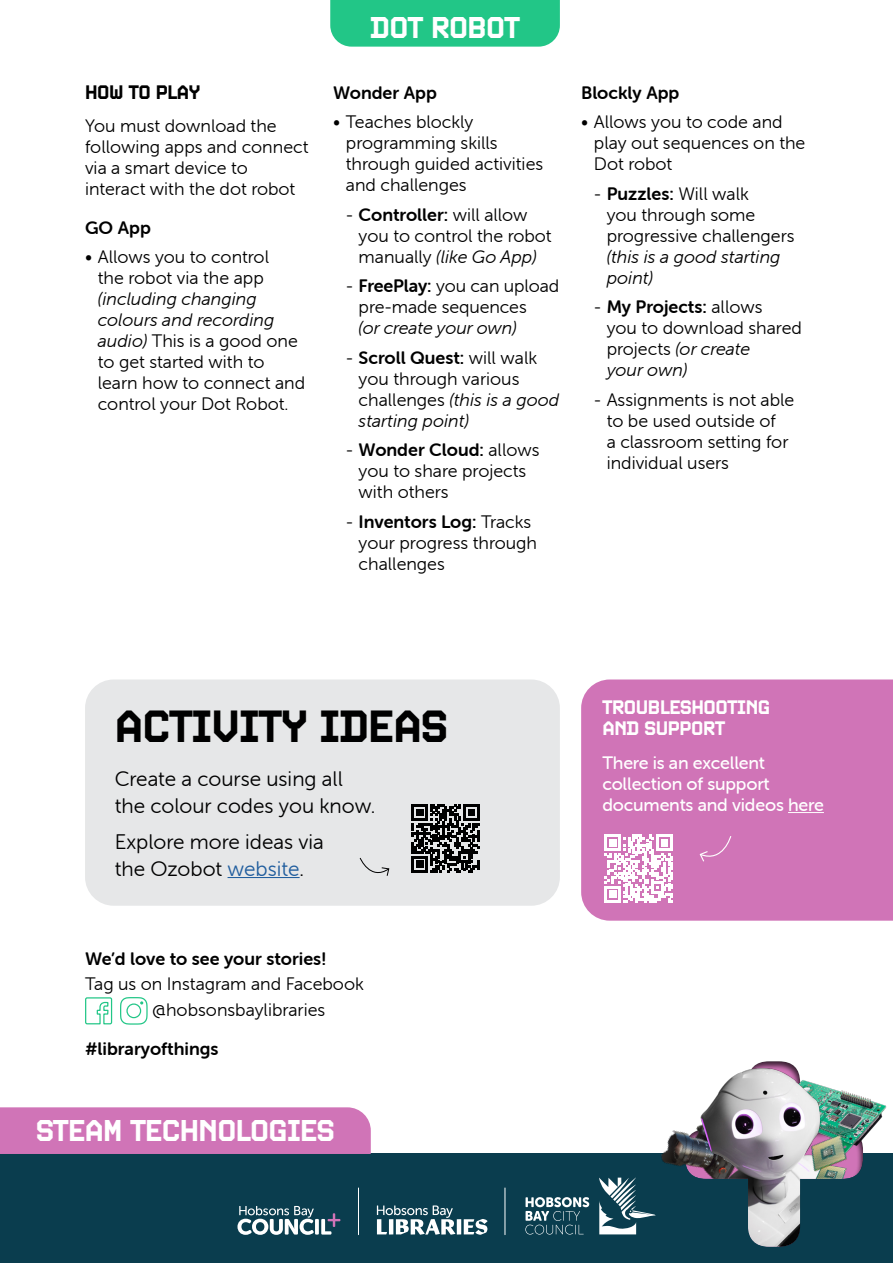
<style>
.page{position:relative;width:893px;height:1263px;background:#fff}
.page>*{position:absolute;margin:0;border:0;box-sizing:border-box;transform-origin:0 0}
.t1{font:700 45px "Video";letter-spacing:-.02em;color:#000}
.t2{font:700 30px "Video";letter-spacing:-.02em;color:#fff}
.t3{font:21px/27px "Museo Sans Rounded 300";color:#000}
.t4{font:700 19.5px/21px "Video";letter-spacing:-.02em;color:#fff}
.t5{font:700 19.5px "Video";letter-spacing:-.02em;color:#000}
.t6{font:18px/21px "Museo Sans Rounded 300";color:#000}
.t7{font:18px "Museo Sans Rounded 700";color:#000}
.t8{font:18px/21px "Museo Sans Rounded 500";letter-spacing:-.01em;color:#fff}
.t9{font:italic 18px/21px "Museo Sans Rounded 300";color:#000}
.s1{font-style:italic}
.s2{font-family:"Museo Sans Rounded 300"}
.s3{font-family:"Museo Sans Rounded 700"}
.s4{color:#215e9e}
</style>
<div class="page">
<div style="left:0;top:1154px;width:893px;height:109px;background:#0a3d4e"></div>
<div style="left:0;top:1107px;width:371px;height:47px;background:#d074b7"></div>
<div style="left:672px;top:1051px;width:204px;height:197px;background:#000;opacity:.7"></div>
<img style="left:650px;top:1087px;width:38px;height:109px">
<img style="left:871px;top:1069px;width:16px;height:94px">
<img style="left:688px;top:1066px;width:183px;height:181px">
<img style="left:799px;top:1125px;width:58px;height:54px">
<div style="left:330px;top:0;width:230px;height:47px;background:#22c687"></div>
<svg style="left:237px;top:1206px;width:103px;height:29px"></svg>
<svg style="left:525px;top:1197px;width:64px;height:37px"></svg>
<svg style="left:599px;top:1177px;width:56px;height:57px"></svg>
<hr style="left:358px;top:1188px;width:1px;height:47px;background:#fff">
<hr style="left:505px;top:1188px;width:1px;height:47px;background:#fff">
<svg style="left:377px;top:1205px;width:78px;height:30px"></svg>
<hr style="left:457px;top:1219px;width:4px;height:15px;background:#fff">
<svg style="left:464px;top:1219px;width:24px;height:16px"></svg>
<div style="left:85px;top:679px;width:475px;height:227px;background:#e6e7e8;border-radius:29px"></div>
<hr style="left:228px;top:877px;width:72px;height:1px;background:#215e9e">
<svg style="left:85px;top:903px;width:63px;height:122px"></svg>
<div style="left:581px;top:679px;width:312px;height:242px;background:#d074b7"></div>
<hr style="left:788px;top:812px;width:36px;height:1px;background:#fff">
<svg style="left:604px;top:834px;width:69px;height:69px"></svg>
<svg style="left:699px;top:835px;width:33px;height:28px"></svg>
<svg style="left:412px;top:804px;width:68px;height:68px"></svg>
<svg style="left:359px;top:857px;width:31px;height:19px"></svg>
<p class="t5" style="left:85px;top:80px;width:117px">HOW TO PLAY</p>
<p class="t6" style="left:85px;top:116px;width:225px">You must download the following apps and connect via a smart device to interact with the dot robot</p>
<p class="t7" style="left:85px;top:217px;width:67px">GO App</p>
<p class="t6" style="left:85px;top:246px;width:185px;text-align:center">• Allows you to control the robot via the app</p>
<p class="t6" style="left:98px;top:288px;width:209px"><span class="s1">(including changing colours and recording audio)</span> This is a good one to get started with to learn how to connect and control your Dot Robot.</p>
<h2 class="t2" style="left:370px;top:9px;width:151px">DOT ROBOT</h2>
<p class="t7" style="left:333px;top:82px;width:105px">Wonder App</p>
<p class="t6" style="left:346px;top:112px;width:199px;text-indent:-13px">• Teaches blockly programming skills through guided activities and challenges</p>
<p class="t7" style="left:346px;top:204px;width:183px"><span class="s2">-</span> Controller: <span class="s2">will allow</span></p>
<p class="t6" style="left:359px;top:225px;width:195px">you to control the robot manually <span class="s1">(like Go App)</span></p>
<p class="t6" style="left:359px;top:276px;width:202px;text-indent:-13px">- <span class="s3">FreePlay:</span> you can upload pre-made sequences</p>
<p class="t9" style="left:359px;top:318px;width:160px">(or create your own)</p>
<p class="t7" style="left:346px;top:347px;width:193px"><span class="s2">-</span> Scroll Quest: <span class="s2">will walk</span></p>
<p class="t6" style="left:359px;top:368px;width:202px">you through various challenges <span class="s1">(this is a good starting point)</span></p>
<p class="t7" style="left:346px;top:440px;width:195px"><span class="s2">-</span> Wonder Cloud: <span class="s2">allows</span></p>
<p class="t6" style="left:359px;top:461px;width:169px">you to share projects with others</p>
<p class="t7" style="left:346px;top:511px;width:187px"><span class="s2">-</span> Inventors Log: <span class="s2">Tracks</span></p>
<p class="t6" style="left:359px;top:532px;width:180px">your progress through challenges</p>
<p class="t7" style="left:581px;top:82px;width:100px">Blockly App</p>
<p class="t6" style="left:594px;top:112px;width:213px;text-indent:-13px">• Allows you to code and play out sequences on the<br>Dot robot</p>
<p class="t6" style="left:607px;top:183px;width:189px;text-indent:-13px">- <span class="s3">Puzzles:</span> Will walk<br>you through some progressive challengers</p>
<p class="t9" style="left:607px;top:246px;width:175px">(this is a good starting point)</p>
<p class="t7" style="left:594px;top:297px;width:170px"><span class="s2">-</span> My Projects: <span class="s2">allows</span></p>
<p class="t6" style="left:607px;top:318px;width:197px">you to download shared projects <span class="s1">(or create<br>your own)</span></p>
<p class="t6" style="left:607px;top:389px;width:189px;text-indent:-13px">- Assignments is not able to be used outside of<br>a classroom setting for individual users</p>
<h1 class="t1" style="left:115px;top:699px;width:334px">ACTIVITY IDEAS</h1>
<p class="t3" style="left:115px;top:766px;width:262px">Create a course using all the colour codes you know.</p>
<p class="t3" style="left:115px;top:828px;width:211px">Explore more ideas via the Ozobot <span class="s4">website</span>.</p>
<p class="t7" style="left:85px;top:948px;width:243px">We’d love to see your stories!</p>
<p class="t6" style="left:152px;top:971px;width:213px;line-height:25.5px;text-indent:-67px">Tag us on Instagram and Facebook @hobsonsbaylibraries</p>
<p class="t7" style="left:85px;top:1038px;width:135px">#libraryofthings</p>
<h2 class="t2" style="left:36px;top:1112px;width:300px">STEAM TECHNOLOGIES</h2>
<p class="t4" style="left:602px;top:697px;width:169px">TROUBLESHOOTING<br>AND SUPPORT</p>
<p class="t8" style="left:602px;top:752px;width:223px">There is an excellent collection of support documents and videos here</p>
</div>
